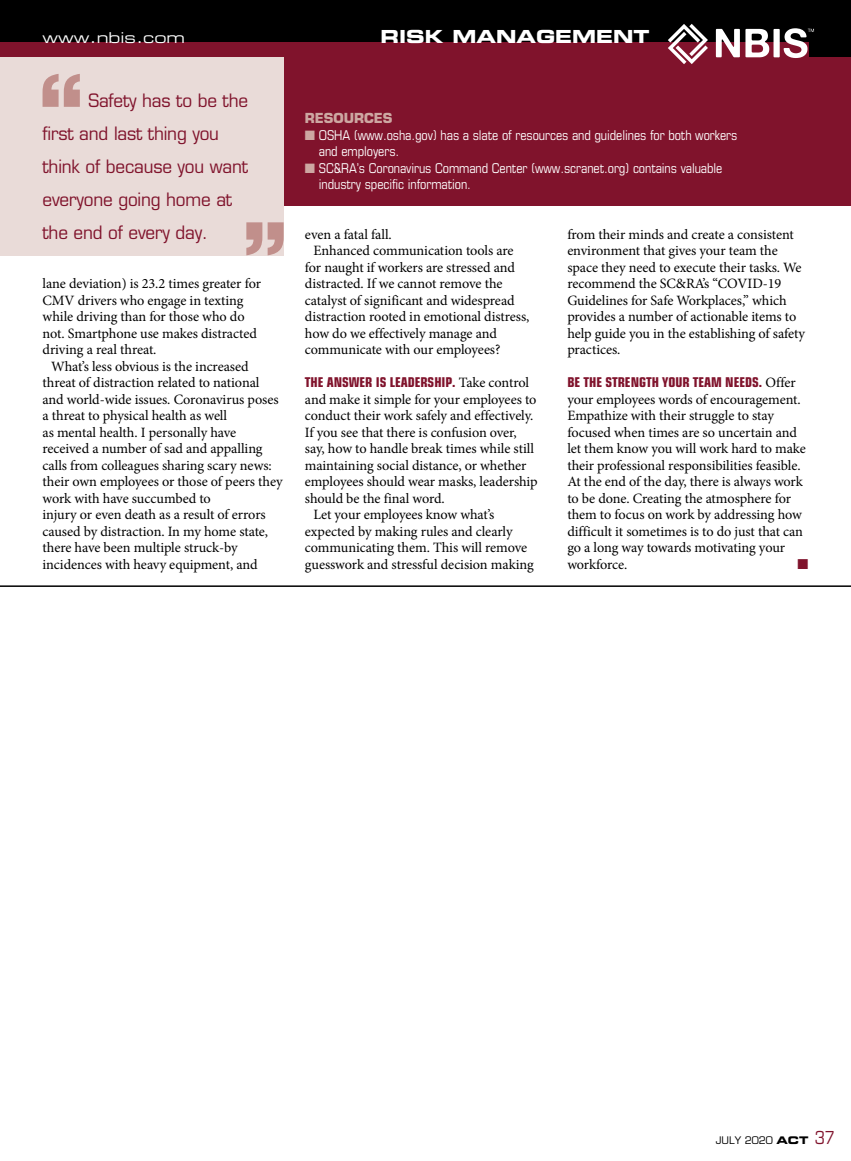
<style>
.page{position:relative;width:851px;height:1161px;background:#fff}
.page>*{position:absolute;margin:0;border:0;box-sizing:border-box;transform-origin:0 0}
.t1{font:18px/33px "Eurostile";letter-spacing:-.01em;color:#80132c;scale:.95 1}
.t2{font:18px "Eurostile Bold Extended Two";color:#fff}
.t3{font:15px "Eurostile Extended Two";color:#fff}
.t4{font:14.25px/16.5px "Minion Pro";letter-spacing:-.005em;color:#000}
.t5{font:14.25px "Zapf Dingbats";color:#80132c}
.t6{font:condensed 13.5px/16.5px "Eurostile";letter-spacing:-.005em;color:#fff}
.t7{font:700 condensed 13.5px "Eurostile";letter-spacing:-.005em;color:#80132c}
.t8{font:700 13.5px "Eurostile";letter-spacing:-.005em;color:#cda7a2}
.t9{font:10.2px "Eurostile";color:#000}
.s1{color:#cda7a2}
.s2{font-family:"Minion Pro";font-weight:400;font-stretch:normal;font-size:14.25px;color:#000}
.s3{font-family:"Eurostile Bold Extended Two";font-size:10.5px}
.s4{font-stretch:condensed;font-size:18px;color:#80132c}
</style>
<div class="page">
<div style="left:0;top:0;width:850px;height:57px;background:#000"></div>
<div style="left:0;top:43px;width:808px;height:14px;background:#80132c"></div>
<div style="left:0;top:57px;width:850px;height:117px;background:#80132c"></div>
<hr style="left:0;top:585px;width:850px;height:2px;background:#000">
<div style="left:0;top:173px;width:850px;height:33px;background:#80132c"></div>
<div style="left:0;top:57px;width:283px;height:198px;background:#e9dbd8"></div>
<svg style="left:43px;top:74px;width:37px;height:33px"></svg>
<svg style="left:246px;top:222px;width:37px;height:33px"></svg>
<svg style="left:715px;top:29px;width:24px;height:28px"></svg>
<svg style="left:667px;top:24px;width:40px;height:40px"></svg>
<svg style="left:745px;top:28px;width:68px;height:30px"></svg>
<p class="t3" style="left:43px;top:27px;width:144px">www.nbis.com</p>
<p class="t2" style="left:380px;top:23px;width:270px">RISK MANAGEMENT</p>
<p class="t1" style="left:43px;top:84px;width:218px;text-indent:46px">Safety has to be the first and last thing you think of because you want everyone going home at the end of every day.</p>
<p class="t4" style="left:43px;top:276px;width:220px">lane deviation) is 23.2 times greater for</p>
<p class="t4" style="left:43px;top:292px;width:202px">CMV drivers who engage in texting</p>
<p class="t4" style="left:43px;top:309px;width:203px">while driving than for those who do</p>
<p class="t4" style="left:43px;top:325px;width:216px">not. Smartphone use makes distracted</p>
<p class="t4" style="left:43px;top:342px;width:115px">driving a real threat.</p>
<p class="t4" style="left:51px;top:358px;width:199px">What’s less obvious is the increased</p>
<p class="t4" style="left:43px;top:375px;width:218px">threat of distraction related to national</p>
<p class="t4" style="left:43px;top:391px;width:237px">and world-wide issues. Coronavirus poses</p>
<p class="t4" style="left:43px;top:408px;width:186px">a threat to physical health as well</p>
<p class="t4" style="left:43px;top:424px;width:195px">as mental health. I personally have</p>
<p class="t4" style="left:43px;top:441px;width:221px">received a number of sad and appalling</p>
<p class="t4" style="left:43px;top:457px;width:231px">calls from colleagues sharing scary news:</p>
<p class="t4" style="left:43px;top:474px;width:242px">their own employees or those of peers they</p>
<p class="t4" style="left:43px;top:490px;width:170px">work with have succumbed to</p>
<p class="t4" style="left:43px;top:507px;width:224px">injury or even death as a result of errors</p>
<p class="t4" style="left:43px;top:523px;width:227px">caused by distraction. In my home state,</p>
<p class="t4" style="left:43px;top:540px;width:197px">there have been multiple struck-by</p>
<p class="t4" style="left:43px;top:556px;width:216px">incidences with heavy equipment, and</p>
<p class="t8" style="left:305px;top:110px;width:89px">RESOURCES</p>
<p class="t6" style="left:319px;top:127px;width:420px;text-indent:-14px"><span class="s1">■</span> OSHA (www.osha.gov) has a slate of resources and guidelines for both workers and employers.</p>
<p class="t6" style="left:319px;top:160px;width:405px;text-indent:-14px"><span class="s1">■</span> SC&amp;RA’s Coronavirus Command Center (www.scranet.org) contains valuable industry specific information.</p>
<p class="t4" style="left:305px;top:226px;width:88px">even a fatal fall.</p>
<p class="t4" style="left:313px;top:243px;width:202px">Enhanced communication tools are</p>
<p class="t4" style="left:305px;top:259px;width:212px">for naught if workers are stressed and</p>
<p class="t4" style="left:305px;top:276px;width:199px">distracted. If we cannot remove the</p>
<p class="t4" style="left:305px;top:292px;width:211px">catalyst of significant and widespread</p>
<p class="t4" style="left:305px;top:309px;width:226px">distraction rooted in emotional distress,</p>
<p class="t4" style="left:305px;top:325px;width:193px">how do we effectively manage and</p>
<p class="t4" style="left:305px;top:342px;width:197px">communicate with our employees?</p>
<p class="t7" style="left:305px;top:374px;width:226px">THE ANSWER IS LEADERSHIP. <span class="s2">Take control</span></p>
<p class="t4" style="left:305px;top:391px;width:233px">and make it simple for your employees to</p>
<p class="t4" style="left:305px;top:408px;width:230px">conduct their work safely and effectively.</p>
<p class="t4" style="left:305px;top:424px;width:213px">If you see that there is confusion over,</p>
<p class="t4" style="left:305px;top:441px;width:230px">say, how to handle break times while still</p>
<p class="t4" style="left:305px;top:457px;width:223px">maintaining social distance, or whether</p>
<p class="t4" style="left:305px;top:474px;width:234px">employees should wear masks, leadership</p>
<p class="t4" style="left:305px;top:490px;width:141px">should be the final word.</p>
<p class="t4" style="left:313px;top:507px;width:182px">Let your employees know what’s</p>
<p class="t4" style="left:305px;top:523px;width:209px">expected by making rules and clearly</p>
<p class="t4" style="left:305px;top:540px;width:224px">communicating them. This will remove</p>
<p class="t4" style="left:305px;top:556px;width:230px">guesswork and stressful decision making</p>
<p class="t4" style="left:567px;top:226px;width:239px">from their minds and create a consistent environment that gives your team the space they need to execute their tasks. We recommend the SC&amp;RA’s “COVID-19<br>Guidelines for Safe Workplaces,” which provides a number of actionable items to help guide you in the establishing of safety practices.</p>
<p class="t7" style="left:567px;top:374px;width:230px">BE THE STRENGTH YOUR TEAM NEEDS. <span class="s2">Offer</span></p>
<p class="t4" style="left:567px;top:391px;width:240px">your employees words of encouragement.<br>Empathize with their struggle to stay focused when times are so uncertain and let them know you will work hard to make their professional responsibilities feasible.<br>At the end of the day, there is always work to be done. Creating the atmosphere for them to focus on work by addressing how difficult it sometimes is to do just that can go a long way towards motivating your workforce.</p>
<p class="t5" style="left:797px;top:557px;width:12px">■</p>
<p class="t9" style="left:715px;top:1134px;width:120px">JULY 2020 <span class="s3">ACT</span> <span class="s4">37</span></p>
</div>
